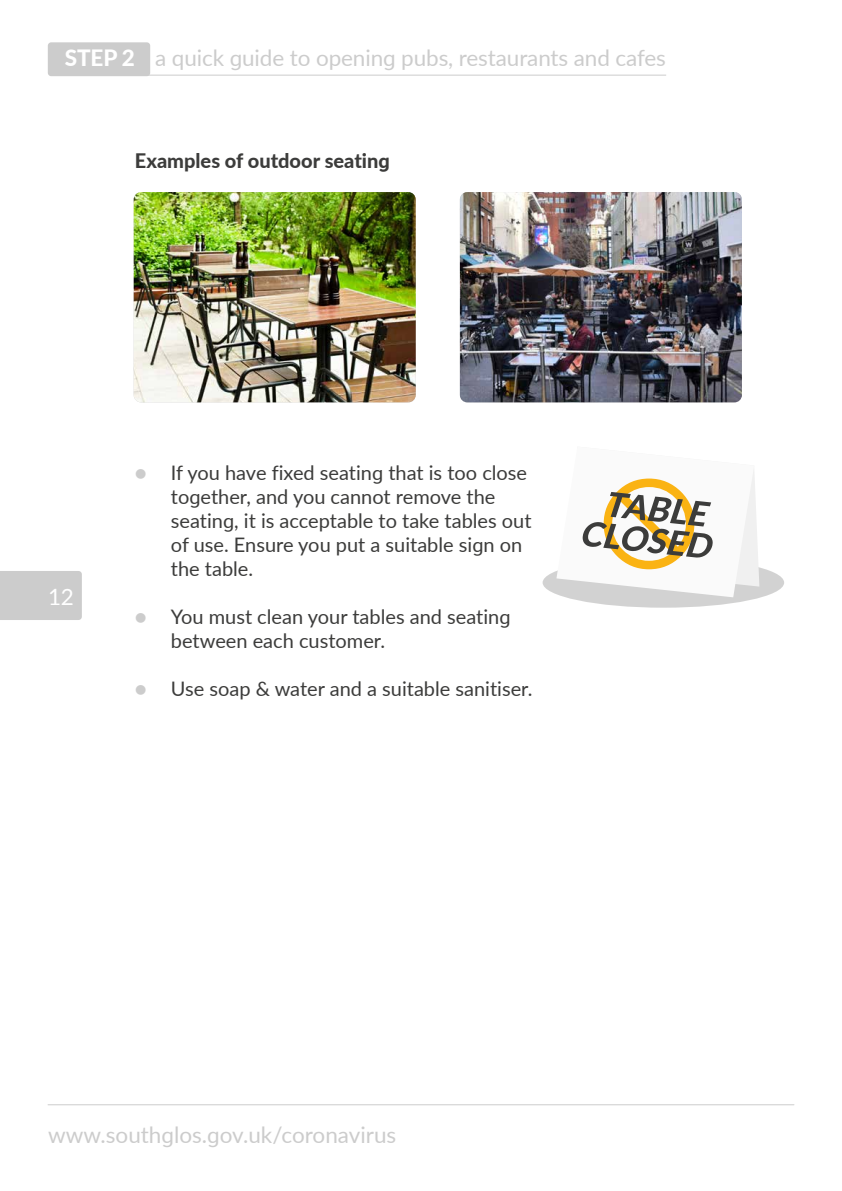
<style>
.page{position:relative;width:842px;height:1191px;background:#fff}
.page>*{position:absolute;margin:0;border:0;box-sizing:border-box;transform-origin:0 0}
.t1{font:22.4px "Lato";letter-spacing:-.005em;color:#ccc}
.t2{font:22.4px "Lato";color:#fff}
.t3{font:20px/24px "Lato";color:#3c3c3b}
.t4{font:800 20px "Lato";color:#3c3c3b}
.s1{font-weight:800;color:#fff}
.s2{color:#ccc}
</style>
<div class="page">
<div style="left:0;top:571px;width:82px;height:49px;background:#ccc"></div>
<hr style="left:48px;top:1104px;width:746px;height:1px;background:#ccc">
<div style="left:48px;top:42px;width:102px;height:34px;background:#ccc;border-radius:3px"></div>
<hr style="left:65px;top:75px;width:601px;height:1px;background:#ccc">
<div style="left:543px;top:557px;width:241px;height:50px;background:#d2d2d2;border-radius:50%"></div>
<svg style="left:556px;top:470px;width:203px;height:127px"></svg>
<img style="left:134px;top:192px;width:282px;height:210px">
<img style="left:460px;top:192px;width:282px;height:210px">
<p class="t1" style="left:65px;top:42px;width:603px"><span class="s1">STEP 2</span> a quick guide to opening pubs, restaurants and cafes</p>
<p class="t4" style="left:135px;top:146px;width:256px">Examples of outdoor seating</p>
<p class="t2" style="left:48px;top:580px;width:27px">12</p>
<p class="t3" style="left:171px;top:460px;width:362px;text-indent:-36px"><span class="s2">●</span> If you have fixed seating that is too close together, and you cannot remove the seating, it is acceptable to take tables out of use. Ensure you put a suitable sign on the table.</p>
<p class="t3" style="left:171px;top:604px;width:341px;text-indent:-36px"><span class="s2">●</span> You must clean your tables and seating between each customer.</p>
<p class="t3" style="left:135px;top:676px;width:399px"><span class="s2">●</span> Use soap &amp; water and a suitable sanitiser.</p>
<p class="t1" style="left:48px;top:1118px;width:350px">www.southglos.gov.uk/coronavirus</p>
</div>
